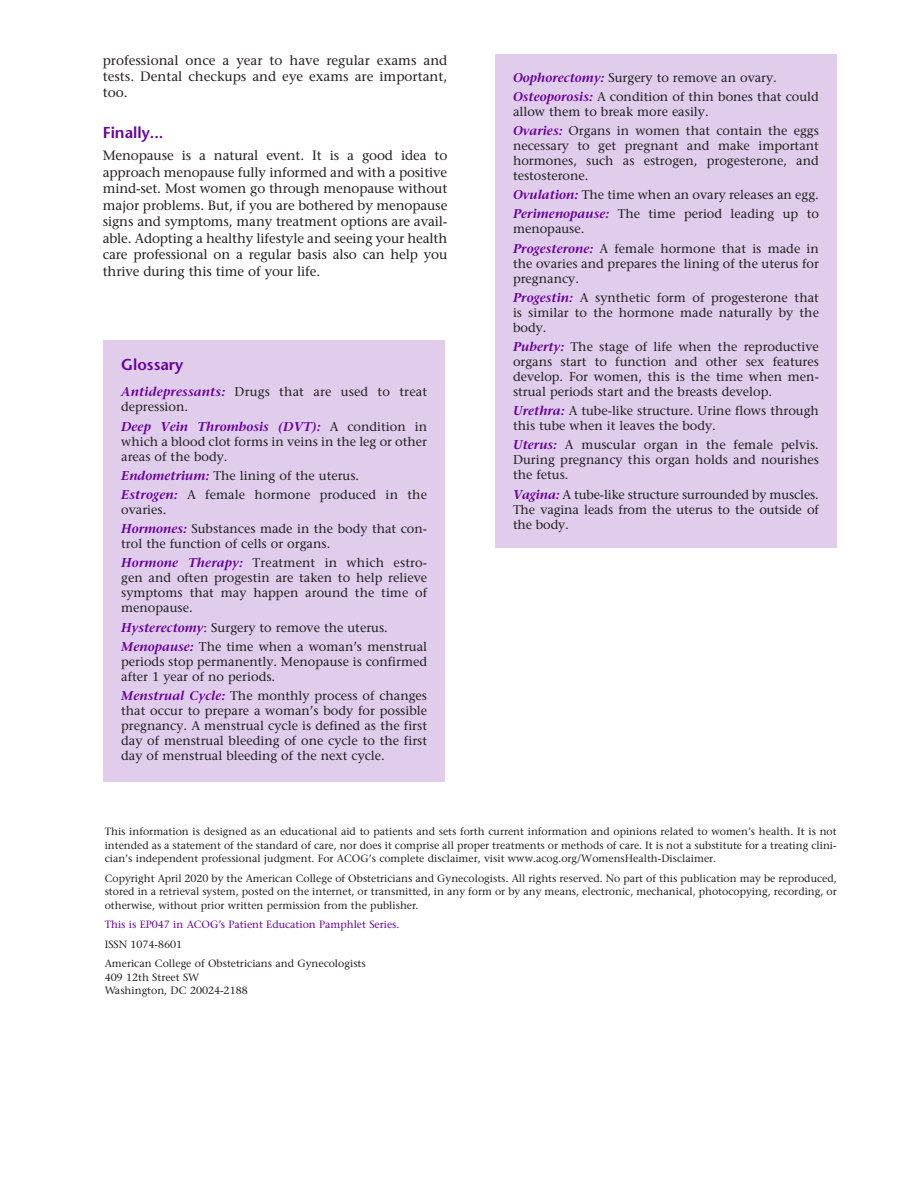
<style>
.page{position:relative;width:918px;height:1188px;background:#fff}
.page>*{position:absolute;margin:0;border:0;box-sizing:border-box;transform-origin:0 0}
.t1{font:600 15.75px "Stone Sans Std";color:#609}
.t2{font:500 13.5px/16.5px "Stone Serif Std";letter-spacing:-.005em;color:#231f20;text-align:justify}
.t3{font:500 12.75px/15px "Stone Serif Std";color:#231f20}
.t4{font:500 10.5px/13.5px "Stone Serif Std";color:#231f20;text-align:justify}
.t5{font:500 10.5px "Stone Serif Std";color:#609}
.s1{font-weight:600;font-style:italic;color:#609}
</style>
<div class="page">
<div style="left:103px;top:340px;width:342px;height:441px;background:#e0cceb"></div>
<div style="left:495px;top:54px;width:342px;height:494px;background:#e0cceb"></div>
<p class="t2" style="left:103px;top:52px;width:346px">professional once a year to have regular exams and tests. Dental checkups and eye exams are important, too.</p>
<p class="t1" style="left:103px;top:123px;width:62px">Finally...</p>
<p class="t2" style="left:103px;top:147px;width:346px">Menopause is a natural event. It is a good idea to approach menopause fully informed and with a positive mind-set. Most women go through menopause without major problems. But, if you are bothered by menopause signs and symptoms, many treatment options are avail&shy;able. Adopting a healthy lifestyle and seeing your health care professional on a regular basis also can help you thrive during this time of your life.</p>
<p class="t1" style="left:121px;top:355px;width:64px">Glossary</p>
<p class="t3" style="left:121px;top:385px;width:307px"><span class="s1">Antidepressants:</span> Drugs that are used to treat depression.</p>
<p class="t3" style="left:121px;top:419px;width:308px;text-align:justify"><span class="s1">Deep Vein Thrombosis (DVT):</span> A condition in which a blood clot forms in veins in the leg or other areas of the body.</p>
<p class="t3" style="left:121px;top:466px;width:307px;line-height:19.2px"><span class="s1">Endometrium:</span> The lining of the uterus.<br><span class="s1">Estrogen:</span> A female hormone produced in the</p>
<p class="t3" style="left:121px;top:500px;width:307px;line-height:19.2px">ovaries.<br><span class="s1">Hormones:</span> Substances made in the body that con-</p>
<p class="t3" style="left:121px;top:534px;width:307px;line-height:19.2px">trol the function of cells or organs.<br><span class="s1">Hormone Therapy:</span> Treatment in which estro-</p>
<p class="t3" style="left:121px;top:571px;width:307px;text-align:justify">gen and often progestin are taken to help relieve symptoms that may happen around the time of menopause.</p>
<p class="t3" style="left:121px;top:618px;width:307px;line-height:19.2px"><span class="s1">Hysterectomy</span>: Surgery to remove the uterus.<br><span class="s1">Menopause:</span> The time when a woman’s menstrual</p>
<p class="t3" style="left:121px;top:654px;width:307px">periods stop permanently. Menopause is confirmed after 1 year of no periods.</p>
<p class="t3" style="left:121px;top:688px;width:307px;text-align:justify"><span class="s1">Menstrual Cycle:</span> The monthly process of changes that occur to prepare a woman’s body for possible pregnancy. A menstrual cycle is defined as the first day of menstrual bleeding of one cycle to the first day of menstrual bleeding of the next cycle.</p>
<p class="t3" style="left:513px;top:68px;width:307px;line-height:19.2px"><span class="s1">Oophorectomy:</span> Surgery to remove an ovary.<br><span class="s1">Osteoporosis:</span> A condition of thin bones that could</p>
<p class="t3" style="left:513px;top:102px;width:307px;line-height:19.2px">allow them to break more easily.<br><span class="s1">Ovaries:</span> Organs in women that contain the eggs</p>
<p class="t3" style="left:513px;top:138px;width:307px;text-align:justify">necessary to get pregnant and make important hormones, such as estrogen, progesterone, and testosterone.</p>
<p class="t3" style="left:513px;top:185px;width:307px;line-height:19.2px"><span class="s1">Ovulation:</span> The time when an ovary releases an egg.<br><span class="s1">Perimenopause:</span> The time period leading up to</p>
<p class="t3" style="left:513px;top:219px;width:307px;line-height:19.2px">menopause.<br><span class="s1">Progesterone:</span> A female hormone that is made in</p>
<p class="t3" style="left:513px;top:256px;width:307px">the ovaries and prepares the lining of the uterus for pregnancy.</p>
<p class="t3" style="left:513px;top:290px;width:307px;text-align:justify"><span class="s1">Progestin:</span> A synthetic form of progesterone that is similar to the hormone made naturally by the body.</p>
<p class="t3" style="left:513px;top:339px;width:307px;text-align:justify"><span class="s1">Puberty:</span> The stage of life when the reproductive organs start to function and other sex features develop. For women, this is the time when men&shy;strual periods start and the breasts develop.</p>
<p class="t3" style="left:513px;top:403px;width:307px"><span class="s1">Urethra:</span> A tube-like structure. Urine flows through this tube when it leaves the body.</p>
<p class="t3" style="left:513px;top:438px;width:307px;text-align:justify"><span class="s1">Uterus:</span> A muscular organ in the female pelvis.<br>During pregnancy this organ holds and nourishes the fetus.</p>
<p class="t3" style="left:513px;top:487px;width:307px;text-align:justify"><span class="s1">Vagina:</span> A tube-like structure surrounded by muscles.<br>The vagina leads from the uterus to the outside of the body.</p>
<p class="t4" style="left:105px;top:825px;width:734px">This information is designed as an educational aid to patients and sets forth current information and opinions related to women’s health. It is not intended as a statement of the standard of care, nor does it comprise all proper treatments or methods of care. It is not a substitute for a treating clini&shy;cian’s independent professional judgment. For ACOG’s complete disclaimer, visit www.acog.org/WomensHealth-Disclaimer.</p>
<p class="t4" style="left:105px;top:872px;width:734px">Copyright April 2020 by the American College of Obstetricians and Gynecologists. All rights reserved. No part of this publication may be reproduced, stored in a retrieval system, posted on the internet, or transmitted, in any form or by any means, electronic, mechanical, photocopying, recording, or otherwise, without prior written permission from the publisher.</p>
<p class="t5" style="left:105px;top:919px;width:296px">This is EP047 in ACOG’s Patient Education Pamphlet Series.</p>
<p class="t4" style="left:105px;top:935px;width:263px;line-height:19.5px">ISSN 1074-8601<br>American College of Obstetricians and Gynecologists</p>
<p class="t4" style="left:105px;top:971px;width:145px">409 12th Street SW<br>Washington, DC 20024-2188</p>
</div>
